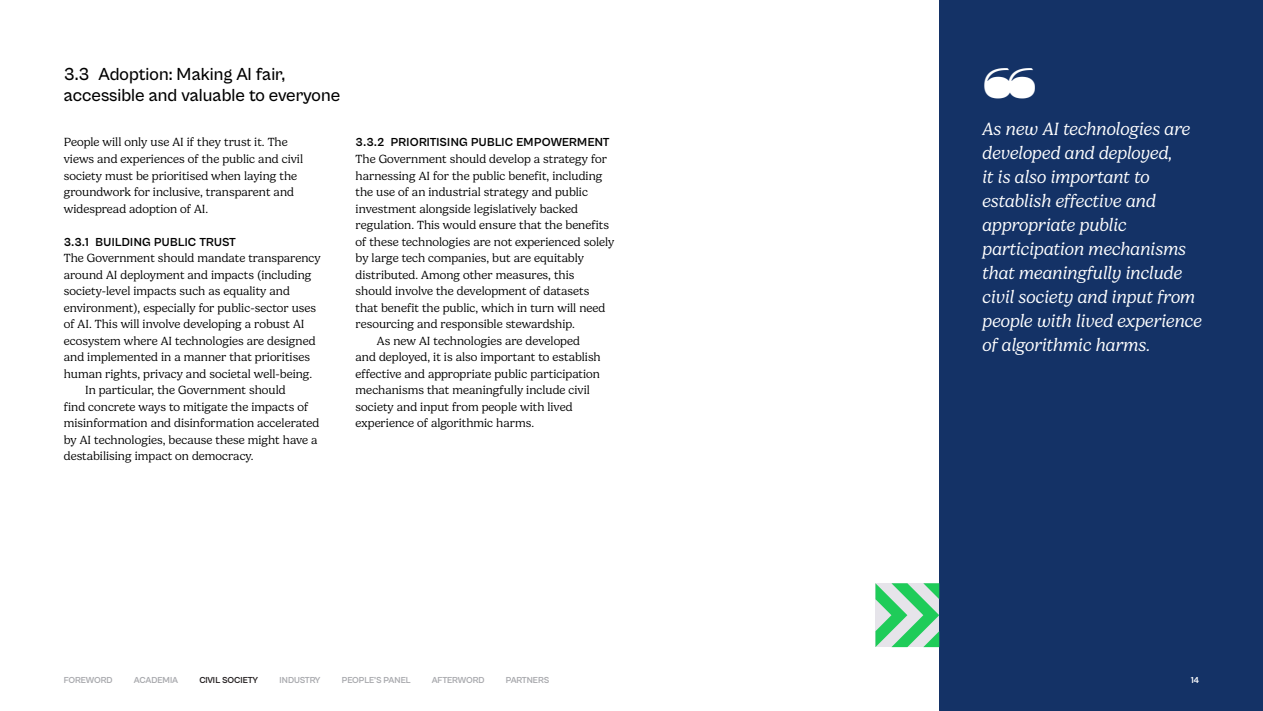
<style>
.page{position:relative;width:1263px;height:711px;background:#fff}
.page>*{position:absolute;margin:0;border:0;box-sizing:border-box;transform-origin:0 0}
._66{font:300 45px "Work Sans";color:#fff}
.Pull_quote_text{font:italic 300 18px/24px "Gelica";color:#fff}
.Heading_2{font:700 18px/21px "Cabinet Grotesk Variable";color:#000}
.Basic_Indent{font:300 12px/16.5px "Gelica";color:#000}
.Heading_3{font:700 12px "Cabinet Grotesk";letter-spacing:.025em;color:#000}
.t1{font:700 9px "Cabinet Grotesk";letter-spacing:-.02em;color:#a8a9ad}
.t2{font:700 9px "Cabinet Grotesk";letter-spacing:-.015em;color:#231f20}
.Bread_crumbs{font:700 9px "Cabinet Grotesk";color:#fff}
</style>
<div class="page">
<div style="left:939px;top:0;width:324px;height:710px;background:#143266"></div>
<svg style="left:875px;top:583px;width:64px;height:63px;background:#83d8a2"></svg>
<p class="Heading_2" style="left:64px;top:64px;width:278px">3.3 Adoption: Making AI fair, accessible and valuable to everyone</p>
<p class="Basic_Indent" style="left:64px;top:134px;width:241px">People will only use AI if they trust it. The views and experiences of the public and civil society must be prioritised when laying the groundwork for inclusive, transparent and widespread adoption of AI.</p>
<p class="Heading_3" style="left:64px;top:235px;width:174px">3.3.1 BUILDING PUBLIC TRUST</p>
<p class="Basic_Indent" style="left:64px;top:250px;width:259px">The Government should mandate transparency around AI deployment and impacts (including society-level impacts such as equality and environment), especially for public-sector uses of AI. This will involve developing a robust AI ecosystem where AI technologies are designed and implemented in a manner that prioritises human rights, privacy and societal well-being.</p>
<p class="Basic_Indent" style="left:64px;top:382px;width:257px;text-indent:21px">In particular, the Government should<br>find concrete ways to mitigate the impacts of misinformation and disinformation accelerated by AI technologies, because these might have a destabilising impact on democracy.</p>
<p class="Heading_3" style="left:356px;top:136px;width:256px">3.3.2 PRIORITISING PUBLIC EMPOWERMENT</p>
<p class="Basic_Indent" style="left:356px;top:151px;width:260px">The Government should develop a strategy for harnessing AI for the public benefit, including the use of an industrial strategy and public investment alongside legislatively backed regulation. This would ensure that the benefits of these technologies are not experienced solely by large tech companies, but are equitably distributed. Among other measures, this<br>should involve the development of datasets that benefit the public, which in turn will need resourcing and responsible stewardship.</p>
<p class="Basic_Indent" style="left:356px;top:332px;width:247px;text-indent:21px">As new AI technologies are developed and deployed, it is also important to establish effective and appropriate public participation mechanisms that meaningfully include civil society and input from people with lived experience of algorithmic harms.</p>
<p class="_66" style="left:982px;top:50px;width:57px">❝</p>
<p class="Pull_quote_text" style="left:982px;top:117px;width:221px">As new AI technologies are developed and deployed,<br>it is also important to establish effective and appropriate public participation mechanisms that meaningfully include civil society and input from people with lived experience of algorithmic harms.</p>
<p class="t1" style="left:64px;top:674px;width:50px">FOREWORD</p>
<p class="t1" style="left:134px;top:674px;width:46px">ACADEMIA</p>
<p class="t2" style="left:199px;top:674px;width:60px">CIVIL SOCIETY</p>
<p class="t1" style="left:279px;top:674px;width:43px">INDUSTRY</p>
<p class="t1" style="left:342px;top:674px;width:70px">PEOPLE’S PANEL</p>
<p class="t1" style="left:432px;top:674px;width:54px">AFTERWORD</p>
<p class="t1" style="left:506px;top:674px;width:45px">PARTNERS</p>
<p class="Bread_crumbs" style="left:1191px;top:674px;width:10px">14</p>
</div>
